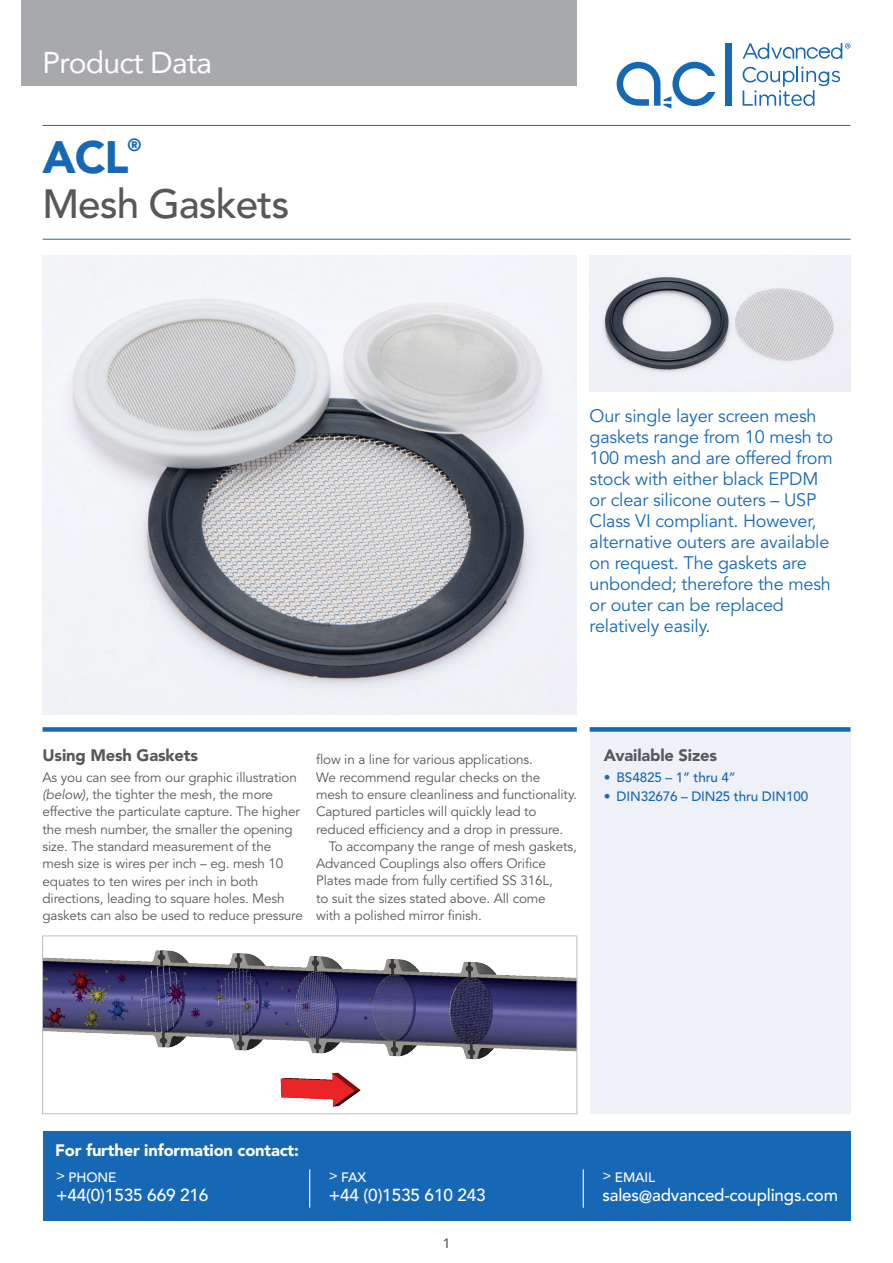
<style>
.page{position:relative;width:893px;height:1263px;background:#fff}
.page>*{position:absolute;margin:0;border:0;box-sizing:border-box;transform-origin:0 0}
.t1{font:900 45px "Avenir";color:#1768b4}
.t2{font:500 40.5px "Avenir";letter-spacing:-.025em;color:#57585a}
.t3{font:30px "Avenir";letter-spacing:-.025em;color:#fff}
.t4{font:18px/21px "Avenir";letter-spacing:-.01em;color:#1768b4}
.t5{font:900 17.55px "Avenir";color:#1768b4}
.t6{font:500 17.25px "Avenir";letter-spacing:-.01em;color:#fff}
.t7{font:900 16.5px "Avenir";letter-spacing:-.01em;color:#57585a}
.t8{font:900 16.5px "Avenir";letter-spacing:-.01em;color:#fff}
.t9{font:13.5px/17.2px "Avenir";letter-spacing:-.01em;color:#57585a}
.t10{font:500 13.5px "Avenir";letter-spacing:-.01em;color:#1768b4}
.t11{font:500 13.5px "Avenir";letter-spacing:-.01em;color:#fff}
.t12{font:500 13.5px "Avenir";color:#57585a}
</style>
<div class="page">
<div style="left:590px;top:727px;width:260px;height:387px;background:#eef1f8"></div>
<div style="left:43px;top:1131px;width:807px;height:89px;background:#1768b4"></div>
<div style="left:726px;top:43px;width:6px;height:63px;background:#1768b4"></div>
<svg style="left:617px;top:62px;width:98px;height:47px"></svg>
<svg style="left:743px;top:66px;width:97px;height:40px"></svg>
<svg style="left:743px;top:43px;width:107px;height:16px"></svg>
<div style="left:21px;top:0;width:556px;height:85px;background:#a8a9ad"></div>
<img style="left:43px;top:255px;width:534px;height:459px">
<img style="left:44px;top:950px;width:531px;height:157px">
<div style="left:42px;top:935px;width:535px;height:179px;border:1px solid #bcbdc0"></div>
<img style="left:590px;top:255px;width:260px;height:136px">
<hr style="left:43px;top:125px;width:807px;height:1px;background:#1768b4">
<hr style="left:43px;top:239px;width:807px;height:1px;background:#1768b4">
<div style="left:43px;top:727px;width:534px;height:5px;background:#1768b4"></div>
<div style="left:590px;top:727px;width:260px;height:5px;background:#1768b4"></div>
<hr style="left:309px;top:1169px;width:1px;height:39px;background:#fff">
<hr style="left:583px;top:1169px;width:1px;height:39px;background:#fff">
<h3 class="t3" style="left:43px;top:38px;width:171px">Product Data</h3>
<h1 class="t1" style="left:43px;top:130px;width:88px">ACL</h1>
<p class="t5" style="left:127px;top:134px;width:15px">®</p>
<h2 class="t2" style="left:43px;top:180px;width:248px">Mesh Gaskets</h2>
<p class="t4" style="left:590px;top:406px;width:245px">Our single layer screen mesh gaskets range from 10 mesh to<br>100 mesh and are offered from stock with either black EPDM or clear silicone outers – USP<br>Class VI compliant. However, alternative outers are available on request. The gaskets are unbonded; therefore the mesh or outer can be replaced relatively easily.</p>
<p class="t7" style="left:43px;top:745px;width:157px">Using Mesh Gaskets</p>
<p class="t9" style="left:43px;top:769px;width:262px">As you can see from our graphic illustration (below), the tighter the mesh, the more effective the particulate capture. The higher the mesh number, the smaller the opening size. The standard measurement of the mesh size is wires per inch – eg. mesh 10 equates to ten wires per inch in both directions, leading to square holes. Mesh gaskets can also be used to reduce pressure</p>
<p class="t9" style="left:316px;top:751px;width:262px">flow in a line for various applications.<br>We recommend regular checks on the<br>mesh to ensure cleanliness and functionality.<br>Captured particles will quickly lead to reduced efficiency and a drop in pressure.</p>
<p class="t9" style="left:316px;top:838px;width:262px;text-indent:13px">To accompany the range of mesh gaskets, Advanced Couplings also offers Orifice Plates made from fully certified SS 316L,<br>to suit the sizes stated above. All come<br>with a polished mirror finish.</p>
<p class="t7" style="left:604px;top:745px;width:115px">Available Sizes</p>
<p class="t10" style="left:604px;top:769px;width:134px">• BS4825 – 1” thru 4”</p>
<p class="t10" style="left:604px;top:789px;width:206px">• DIN32676 – DIN25 thru DIN100</p>
<p class="t8" style="left:55px;top:1141px;width:245px">For further information contact:</p>
<p class="t11" style="left:56px;top:1169px;width:62px">&gt; PHONE</p>
<p class="t6" style="left:56px;top:1185px;width:154px">+44(0)1535 669 216</p>
<p class="t11" style="left:329px;top:1169px;width:39px">&gt; FAX</p>
<p class="t6" style="left:329px;top:1185px;width:159px">+44 (0)1535 610 243</p>
<p class="t12" style="left:443px;top:1235px;width:9px">1</p>
<p class="t11" style="left:602px;top:1169px;width:54px">&gt; EMAIL</p>
<p class="t6" style="left:602px;top:1185px;width:237px">sales@advanced-couplings.com</p>
</div>
